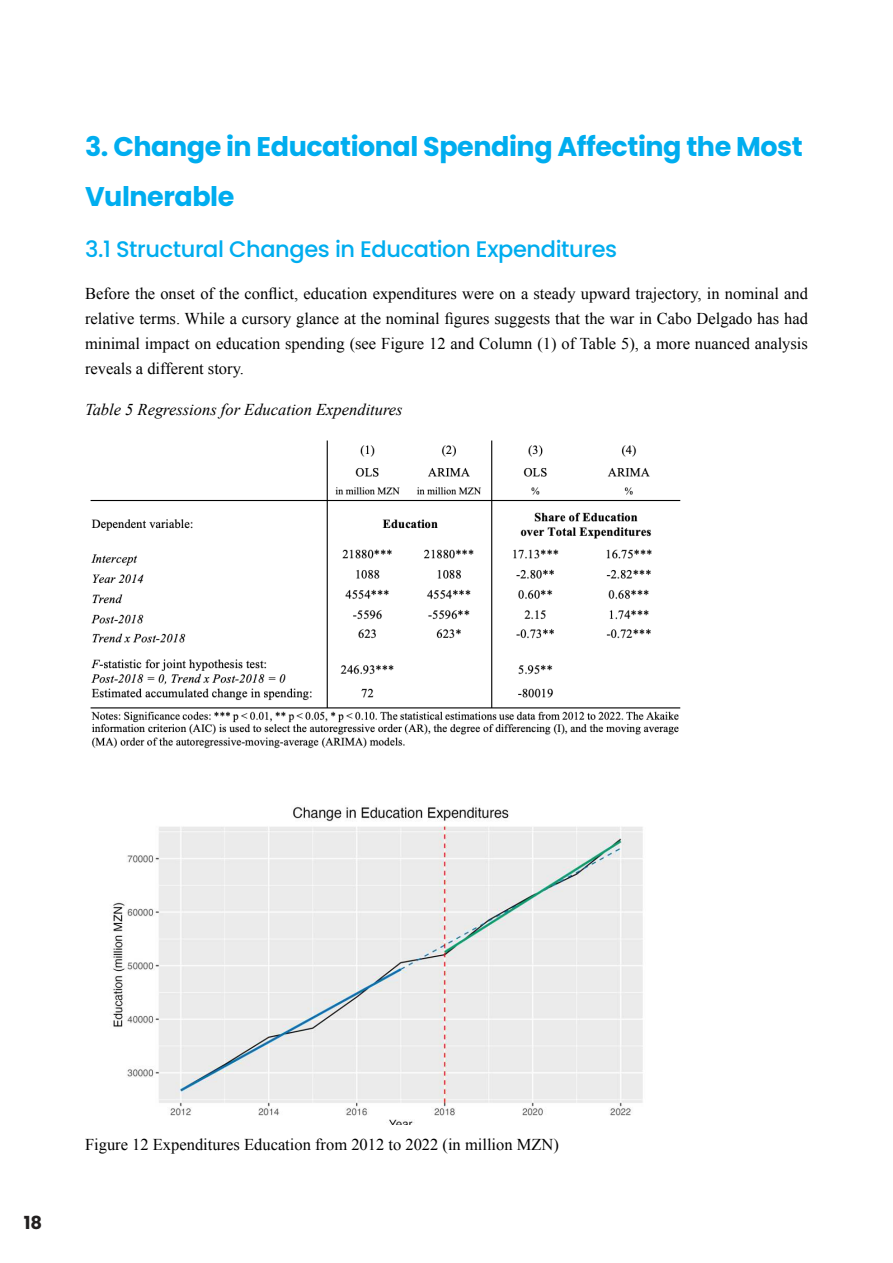
<style>
.page{position:relative;width:893px;height:1263px;background:#fff}
.page>*{position:absolute;margin:0;border:0;box-sizing:border-box;transform-origin:0 0}
.t1{font:700 27px/50.4px "Poppins";letter-spacing:-.015em;color:#00adef}
.t2{font:500 22.5px "Poppins";letter-spacing:-.015em;color:#00adef}
.t3{font:700 18px "Poppins";color:#221f1f}
.t4{font:16.5px/24.8px "Times New Roman";color:#000;text-align:justify}
.t5{font:italic 16.5px "Times New Roman";color:#000}
</style>
<div class="page">
<img style="left:90px;top:440px;width:591px;height:309px">
<img style="left:113px;top:806px;width:530px;height:319px">
<h1 class="t1" style="left:85px;top:124px;width:719px">3. C hange in Educational Spending Affecting the Most<br>Vulnerable</h1>
<h2 class="t2" style="left:85px;top:239px;width:534px">3.1 Structural Changes in Education Expenditures</h2>
<p class="t4" style="left:85px;top:281px;width:724px">Before the onset of the con昀氀ict, education expenditures were on a steady upward trajectory, in nominal and relative terms. While a cursory glance at the nominal 昀椀gures suggests that the war in Cabo Delgado has had minimal impact on education spending (see Figure 12 and Column (1) of Table 5), a more nuanced analysis reveals a different story.</p>
<p class="t5" style="left:85px;top:404px;width:319px">T able 5 Regressions for Education Expenditures</p>
<p class="t3" style="left:24px;top:1214px;width:20px">18</p>
<p class="t4" style="left:85px;top:1134px;width:475px">Figure 12 Expenditures Education from 2012 to 2022 (in million MZN)</p>
</div>
